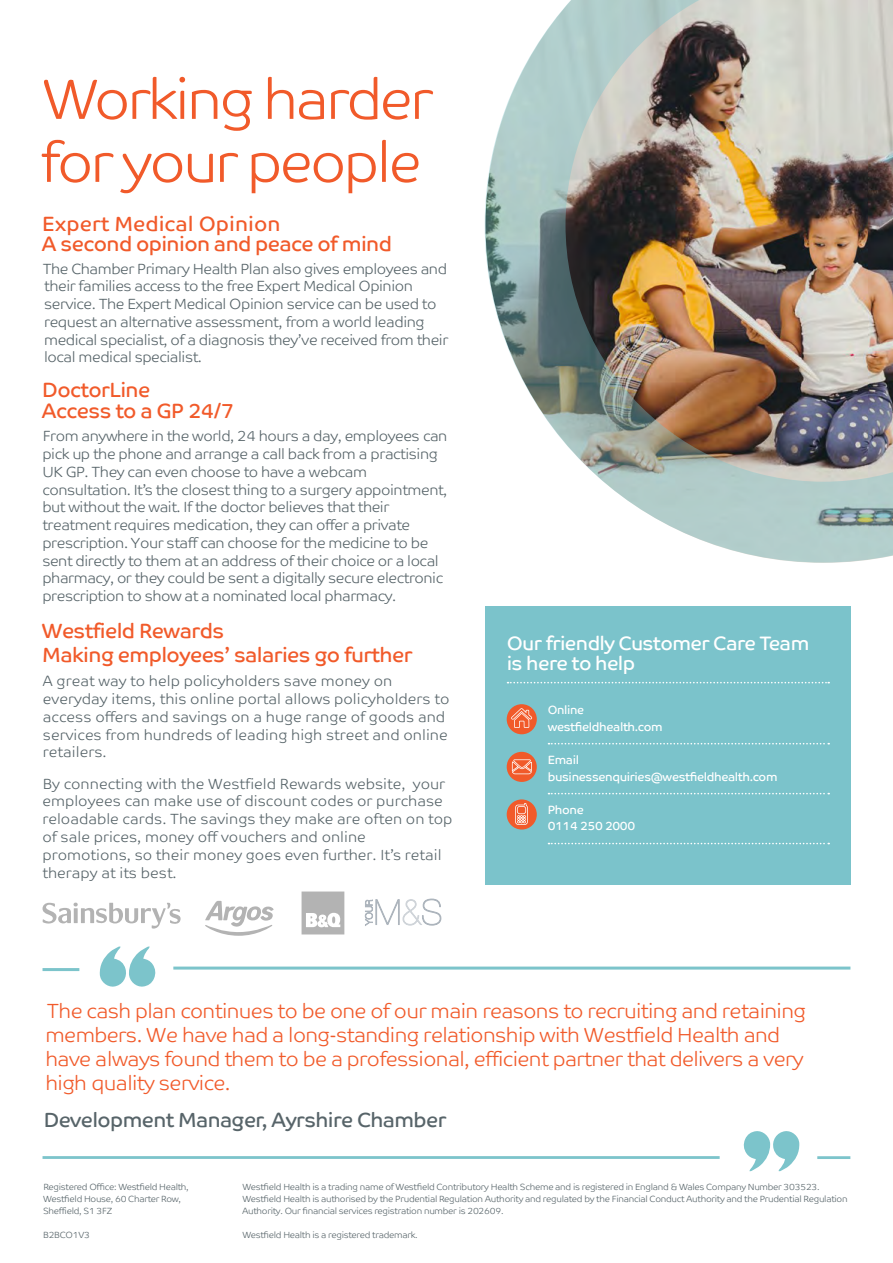
<style>
.page{position:relative;width:893px;height:1263px;background:#fff}
.page>*{position:absolute;margin:0;border:0;box-sizing:border-box;transform-origin:0 0}
.t1{font:300 57px/63px "Co Text";letter-spacing:-.05em;color:#f15a2a}
.t2{font:20.7px/20.7px "Co Text";letter-spacing:-.03em;color:#f15a2a}
.t3{font:20.7px "Co Text";color:#f15a2a}
.t4{font:300 20.55px/24.2px "Co Text";letter-spacing:-.03em;color:#f15a2a}
.t5{font:20.55px "Co Text";letter-spacing:-.03em;color:#576469}
.t6{font:19.5px/19.5px "Co Text";letter-spacing:-.03em;color:#fff}
.t7{font:300 14.85px/17.7px "Co Text";letter-spacing:-.03em;color:#576469}
.t8{font:300 14.85px/17.7px "Co Text";color:#576469}
.t9{font:12px/16.6px "Co Text";letter-spacing:-.03em;color:#fff}
.t10{font:300 9px/12px "Co Text";letter-spacing:-.03em;color:#576469}
</style>
<div class="page">
<div style="left:485px;top:606px;width:365px;height:279px;background:#7bc3cb"></div>
<img style="left:485px;top:0;width:408px;height:562px">
<hr style="left:43px;top:1156px;width:677px;height:3px;background:#7cc4cb">
<hr style="left:817px;top:1156px;width:33px;height:3px;background:#7cc4cb">
<svg style="left:507px;top:682px;width:322px;height:1px"></svg>
<svg style="left:548px;top:743px;width:281px;height:1px"></svg>
<svg style="left:548px;top:793px;width:281px;height:1px"></svg>
<svg style="left:548px;top:843px;width:281px;height:1px"></svg>
<div style="left:507px;top:704px;width:30px;height:30px;background:#f15a2a;border-radius:50%"></div>
<div style="left:507px;top:752px;width:30px;height:30px;background:#f15a2a;border-radius:50%"></div>
<div style="left:507px;top:799px;width:30px;height:30px;background:#f15a2a;border-radius:50%"></div>
<svg style="left:515px;top:803px;width:13px;height:22px"></svg>
<svg style="left:512px;top:759px;width:20px;height:15px"></svg>
<svg style="left:511px;top:708px;width:21px;height:20px"></svg>
<hr style="left:173px;top:966px;width:677px;height:3px;background:#7cc4cb">
<hr style="left:43px;top:968px;width:36px;height:3px;background:#7cc4cb">
<svg style="left:99px;top:946px;width:57px;height:41px"></svg>
<svg style="left:743px;top:1131px;width:57px;height:40px"></svg>
<svg style="left:205px;top:900px;width:69px;height:36px"></svg>
<svg style="left:302px;top:891px;width:42px;height:43px"></svg>
<svg style="left:365px;top:899px;width:76px;height:27px"></svg>
<svg style="left:43px;top:903px;width:138px;height:25px"></svg>
<h1 class="t1" style="left:40px;top:68px;width:394px">Working harder for your people</h1>
<h2 class="t3" style="left:42px;top:211px;width:240px">Expert Medical Opinion</h2>
<h2 class="t2" style="left:42px;top:234px;width:352px">A second opinion and peace of mind</h2>
<p class="t7" style="left:43px;top:260px;width:407px">The Chamber Primary Health Plan also gives employees and their families access to the free Expert Medical Opinion service. The Expert Medical Opinion service can be used to request an alternative assessment, from a world leading medical specialist, of a diagnosis they’ve received from their local medical specialist.</p>
<h2 class="t2" style="left:42px;top:380px;width:194px">DoctorLine<br>Access to a GP 24/7</h2>
<p class="t7" style="left:42px;top:427px;width:407px">From anywhere in the world, 24 hours a day, employees can pick up the phone and arrange a call back from a practising UK GP. They can even choose to have a webcam consultation. It’s the closest thing to a surgery appointment, but without the wait. If the doctor believes that their treatment requires medication, they can offer a private prescription. Your staff can choose for the medicine to be sent directly to them at an address of their choice or a local pharmacy, or they could be sent a digitally secure electronic prescription to show at a nominated local pharmacy.</p>
<h2 class="t2" style="left:42px;top:618px;width:372px;line-height:24.9px">Westfield Rewards<br>Making employees’ salaries go further</h2>
<p class="t8" style="left:42px;top:672px;width:409px">A great way to help policyholders save money on everyday items, this online portal allows policyholders to access offers and savings on a huge range of goods and services from hundreds of leading high street and online retailers.</p>
<p class="t8" style="left:42px;top:775px;width:412px">By connecting with the Westfield Rewards website, your employees can make use of discount codes or purchase reloadable cards. The savings they make are often on top of sale prices, money off vouchers and online promotions, so their money goes even further. It’s retail therapy at its best.</p>
<h3 class="t6" style="left:507px;top:633px;width:304px">Our friendly Customer Care Team is here to help</h3>
<p class="t9" style="left:548px;top:701px;width:116px">Online westfieldhealth.com</p>
<p class="t9" style="left:548px;top:751px;width:231px">Email businessenquiries@westfieldhealth.com</p>
<p class="t9" style="left:548px;top:801px;width:89px">Phone<br>0114 250 2000</p>
<p class="t4" style="left:45px;top:999px;width:762px">The cash plan continues to be one of our main reasons to recruiting and retaining members. We have had a long-standing relationship with Westfield Health and have always found them to be a professional, efficient partner that delivers a very high quality service.</p>
<h3 class="t5" style="left:44px;top:1108px;width:404px">Development Manager, Ayrshire Chamber</h3>
<p class="t10" style="left:43px;top:1180px;width:147px">Registered Office: Westfield Health,<br>Westfield House, 60 Charter Row,<br>Sheffield, S1 3FZ</p>
<p class="t10" style="left:43px;top:1228px;width:48px">B2BCO1V3</p>
<p class="t10" style="left:242px;top:1180px;width:607px">Westfield Health is a trading name of Westfield Contributory Health Scheme and is registered in England &amp; Wales Company Number 303523.<br>Westfield Health is authorised by the Prudential Regulation Authority and regulated by the Financial Conduct Authority and the Prudential Regulation<br>Authority. Our financial services registration number is 202609.</p>
<p class="t10" style="left:243px;top:1228px;width:177px">Westfield Health is a registered trademark.</p>
</div>
